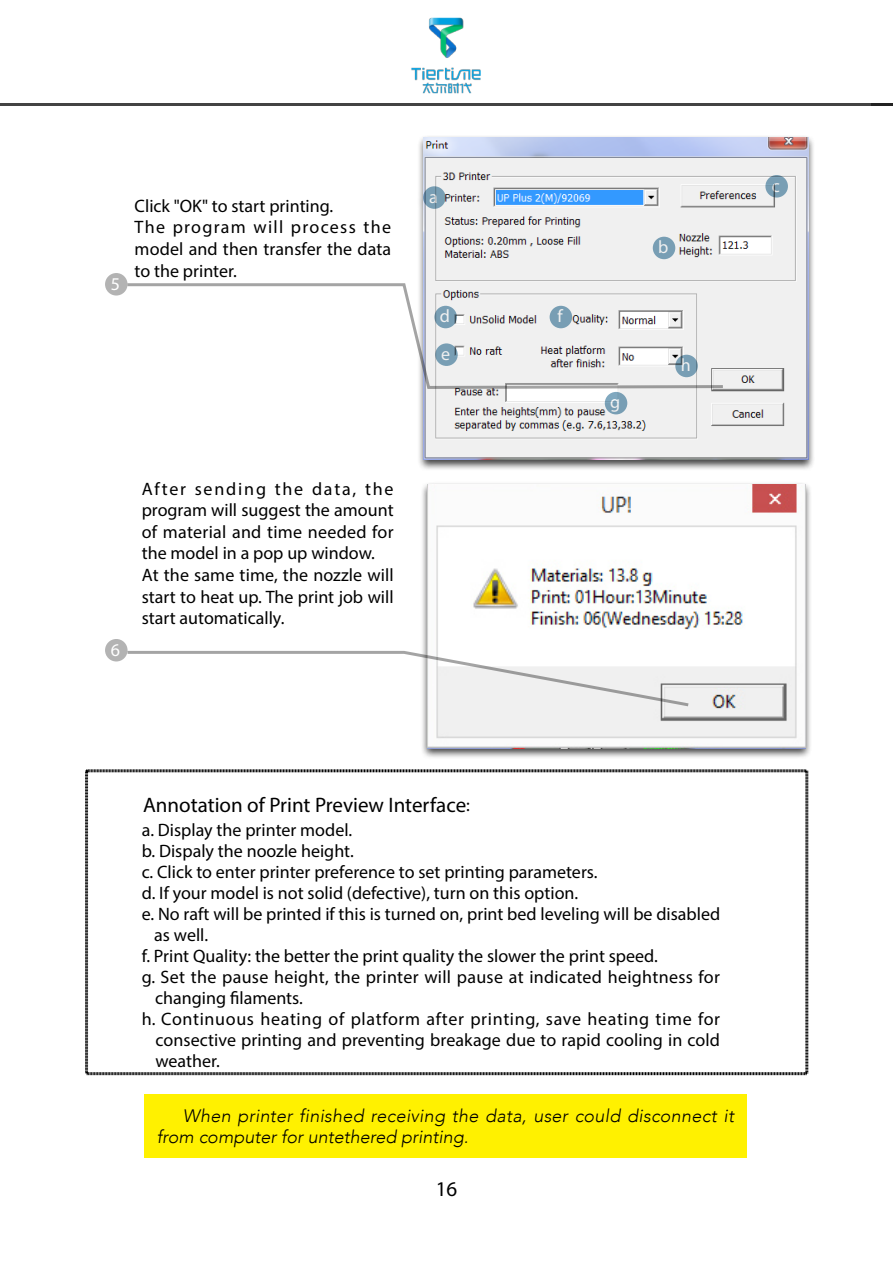
<style>
.page{position:relative;width:893px;height:1263px;background:#fff}
.page>*{position:absolute;margin:0;border:0;box-sizing:border-box;transform-origin:0 0}
.t1{font:21px "Myriad Pro";color:#000}
.t2{font:18px/21.6px "Myriad Pro";color:#000}
.t3{font:italic 300 18px/21.6px "Avenir";letter-spacing:.015em;color:#000}
.t4{font:18px "Myriad Pro";letter-spacing:.035em;color:#000}
.t5{font:18px/37.7px "Myriad Pro";color:#fff}
.s1{font-size:18px}
</style>
<div class="page">
<hr style="left:0;top:103px;width:893px;height:2px;background:#000">
<img style="left:411px;top:17px;width:70px;height:77px">
<div style="left:420px;top:481px;width:392px;height:278px;background:#000;opacity:.75"></div>
<img style="left:427px;top:484px;width:378px;height:264px">
<div style="left:145px;top:1094px;width:602px;height:64px;background:#fff100"></div>
<div style="left:416px;top:135px;width:399px;height:336px;background:#000;opacity:.75"></div>
<img style="left:424px;top:138px;width:384px;height:322px">
<svg style="left:423px;top:186px;width:23px;height:23px"></svg>
<div style="left:653px;top:237px;width:22px;height:22px;background:#789eb4;border-radius:50%"></div>
<div style="left:605px;top:392px;width:22px;height:22px;background:#789eb4;border-radius:50%"></div>
<svg style="left:765px;top:175px;width:23px;height:23px"></svg>
<div style="left:105px;top:273px;width:23px;height:23px;background:#b3b3b3;border-radius:50%"></div>
<div style="left:105px;top:639px;width:23px;height:22px;background:#b3b3b3;border-radius:50%"></div>
<svg style="left:126px;top:282px;width:598px;height:108px"></svg>
<svg style="left:126px;top:649px;width:564px;height:59px"></svg>
<svg style="left:85px;top:769px;width:724px;height:307px"></svg>
<p class="t5" style="left:111px;top:264px;width:11px">5</p>
<p class="t2" style="left:135px;top:195px;width:258px">Click "OK" to start printing.<br>The program will process the model and then transfer the data to the printer.</p>
<p class="t5" style="left:429px;top:178px;width:10px">a</p>
<p class="t5" style="left:440px;top:297px;width:12px">d e</p>
<p class="t5" style="left:557px;top:297px;width:7px">f</p>
<p class="t5" style="left:111px;top:630px;width:11px">6</p>
<p class="t2" style="left:142px;top:477px;width:253px">After sending the data, the program will suggest the amount of material and time needed for the model in a pop up window.<br>At the same time, the nozzle will start to heat up. The print job will start automatically.</p>
<p class="t5" style="left:658px;top:228px;width:12px">b</p>
<p class="t5" style="left:610px;top:383px;width:12px">g</p>
<p class="t5" style="left:681px;top:346px;width:11px">h</p>
<p class="t5" style="left:772px;top:166px;width:10px">c</p>
<p class="t1" style="left:143px;top:792px;width:328px">Annotation of Print Preview Interface<span class="s1">:</span></p>
<p class="t2" style="left:142px;top:819px;width:212px">a. Display the printer model.</p>
<p class="t2" style="left:142px;top:840px;width:214px">b. Dispaly the noozle height.</p>
<p class="t2" style="left:142px;top:861px;width:457px">c. Click to enter printer preference to set printing parameters.</p>
<p class="t2" style="left:142px;top:882px;width:438px">d. If your model is not solid (defective), turn on this option.</p>
<p class="t2" style="left:142px;top:903px;width:580px">e. No raft will be printed if this is turned on, print bed leveling will be disabled</p>
<p class="t2" style="left:154px;top:924px;width:55px">as well.</p>
<p class="t2" style="left:142px;top:945px;width:518px">f. Print Quality: the better the print quality the slower the print speed.</p>
<p class="t2" style="left:142px;top:966px;width:580px">g. Set the pause height, the printer will pause at indicated heightness for</p>
<p class="t2" style="left:155px;top:987px;width:149px">changing filaments.</p>
<p class="t4" style="left:142px;top:1008px;width:580px">h. Continuous heating of platform after printing, save heating time for</p>
<p class="t2" style="left:155px;top:1029px;width:566px">consective printing and preventing breakage due to rapid cooling in cold</p>
<p class="t2" style="left:155px;top:1050px;width:66px">weather.</p>
<p class="t3" style="left:157px;top:1104px;width:579px;text-indent:26px">When printer finished receiving the data, user could disconnect it from computer for untethered printing.</p>
<p class="t1" style="left:436px;top:1175px;width:23px">16</p>
</div>
